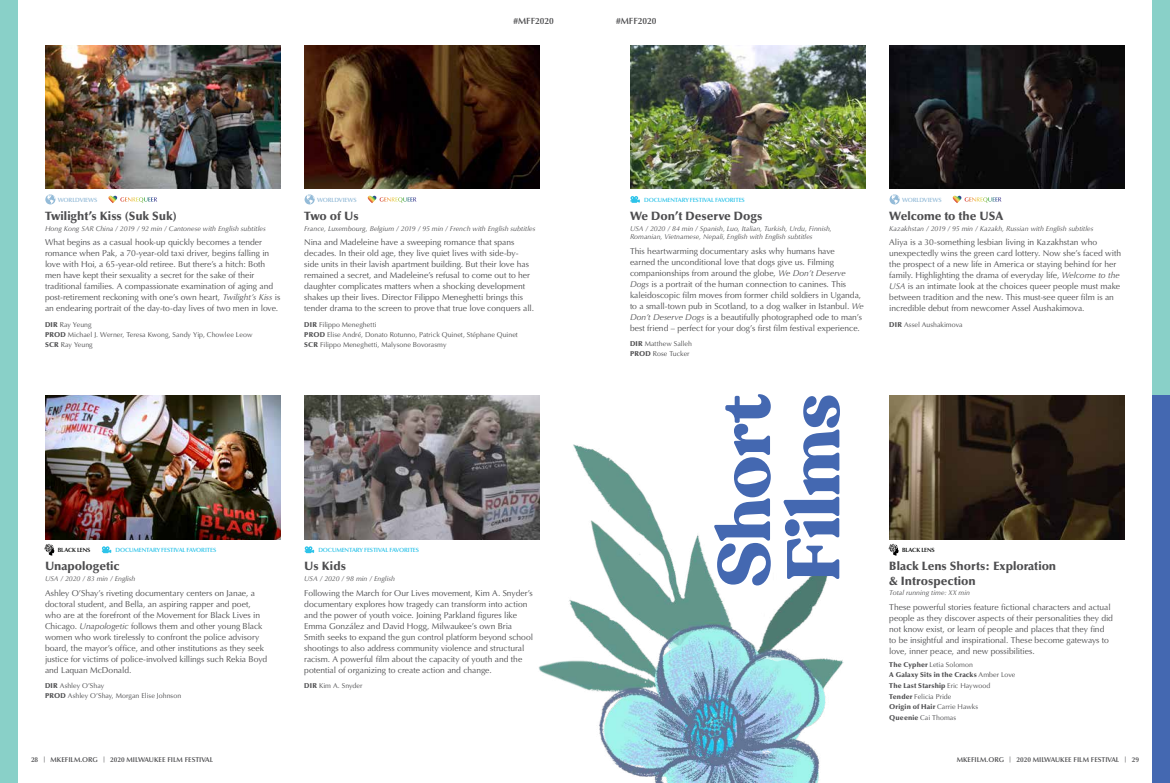
<style>
.page{position:relative;width:1170px;height:783px;background:#fff}
.page>*{position:absolute;margin:0;border:0;box-sizing:border-box;transform-origin:0 0}
.t1{font:700 73.6px/69.3px "Recoleta";letter-spacing:-.015em;color:#4468b1}
.t2{font:900 12px/14.4px "Optima LT Std";color:#4d4d4f}
.t3{font:600 9px "Optima LT Std";color:#4d4d4f}
.t4{font:8.5px/11px "Optima LT Std";color:#4d4d4f}
.t5{font:italic 7px/8.4px "Optima LT Std";color:#4d4d4f}
.t6{font:7px/9.8px "Optima LT Std";letter-spacing:.005em;color:#4d4d4f}
.t7{font:900 7px/10.6px "Optima LT Std";letter-spacing:.02em;color:#4d4d4f}
.t8{font:600 7px "Optima LT Std";color:#4d4d4f}
.t9{font:600 6.1px "Optima LT Std";letter-spacing:-.02em;color:#2dc3e9}
.t10{font:600 6.1px "Optima LT Std";letter-spacing:-.02em;color:#94bbd8}
.t11{font:600 6.1px "Optima LT Std";letter-spacing:-.02em;color:#000303}
.s1{font-style:italic}
.s2{font-weight:900}
.s3{font-weight:400}
.s4{font-size:6px}
</style>
<div class="page">
<div style="left:0;top:0;width:18px;height:783px;background:#89d0c8"></div>
<img style="left:504px;top:444px;width:339px;height:339px">
<div style="left:1152px;top:0;width:18px;height:783px;background:#89d0c8"></div>
<svg style="left:631px;top:196px;width:9px;height:7px"></svg>
<svg style="left:305px;top:546px;width:9px;height:7px"></svg>
<svg style="left:368px;top:196px;width:49px;height:7px"></svg>
<svg style="left:304px;top:194px;width:11px;height:11px"></svg>
<svg style="left:953px;top:196px;width:49px;height:7px"></svg>
<svg style="left:889px;top:194px;width:11px;height:11px"></svg>
<img style="left:304px;top:45px;width:236px;height:144px">
<img style="left:45px;top:45px;width:236px;height:144px">
<img style="left:304px;top:395px;width:236px;height:144px">
<img style="left:45px;top:395px;width:236px;height:144px">
<svg style="left:44px;top:544px;width:10px;height:12px"></svg>
<img style="left:889px;top:45px;width:236px;height:144px">
<img style="left:630px;top:45px;width:236px;height:144px">
<img style="left:889px;top:395px;width:236px;height:144px">
<svg style="left:108px;top:196px;width:49px;height:7px"></svg>
<svg style="left:102px;top:546px;width:9px;height:7px"></svg>
<svg style="left:889px;top:544px;width:10px;height:12px"></svg>
<svg style="left:45px;top:194px;width:11px;height:11px"></svg>
<div style="left:1152px;top:395px;width:18px;height:388px;background:#4468b1"></div>
<p class="t3" style="left:513px;top:16px;width:42px">#MFF2020</p>
<p class="t3" style="left:616px;top:15px;width:42px">#MFF2020</p>
<p class="t10" style="left:58px;top:196px;width:41px">WORLDVIEWS</p>
<h2 class="t2" style="left:45px;top:209px;width:133px">Twilight’s Kiss (Suk Suk)</h2>
<p class="t5" style="left:45px;top:224px;width:222px">Hong Kong SAR China / 2019 / 92 min / Cantonese with English subtitles</p>
<p class="t4" style="left:45px;top:237px;width:237px">What begins as a casual hook-up quickly becomes a tender romance when Pak, a 70-year-old taxi driver, begins falling in love with Hoi, a 65-year-old retiree. But there’s a hitch: Both men have kept their sexuality a secret for the sake of their traditional families. A compassionate examination of aging and post-retirement reckoning with one’s own heart, <span class="s1">Twilight’s Kiss</span> is an endearing portrait of the day-to-day lives of two men in love.</p>
<p class="t6" style="left:45px;top:320px;width:209px"><span class="s2">DIR</span> Ray Yeung<br><span class="s2">PROD</span> Michael J. Werner, Teresa Kwong, Sandy Yip, Chowlee Leow<br><span class="s2">SCR</span> Ray Yeung</p>
<p class="t9" style="left:644px;top:196px;width:102px">DOCUMENTARY FESTIVAL FAVORITES</p>
<p class="t10" style="left:317px;top:196px;width:41px">WORLDVIEWS</p>
<p class="t10" style="left:902px;top:196px;width:41px">WORLDVIEWS</p>
<h2 class="t2" style="left:304px;top:209px;width:56px">Two of Us</h2>
<p class="t5" style="left:304px;top:224px;width:233px">France, Luxembourg, Belgium / 2019 / 95 min / French with English subtitles</p>
<p class="t4" style="left:304px;top:237px;width:231px">Nina and Madeleine have a sweeping romance that spans decades. In their old age, they live quiet lives with side-by&shy;side units in their lavish apartment building. But their love has remained a secret, and Madeleine’s refusal to come out to her daughter complicates matters when a shocking development shakes up their lives. Director Filippo Meneghetti brings this tender drama to the screen to prove that true love conquers all.</p>
<p class="t6" style="left:304px;top:320px;width:215px"><span class="s2">DIR</span> Filippo Meneghetti<br><span class="s2">PROD</span> Elise André, Donato Rotunno, Patrick Quinet, Stéphane Quinet<br><span class="s2">SCR</span> Filippo Meneghetti, Malysone Bovorasmy</p>
<h2 class="t2" style="left:630px;top:209px;width:134px">We Don’t Deserve Dogs</h2>
<p class="t5" style="left:630px;top:224px;width:203px">USA / 2020 / 84 min / Spanish, Luo, Italian, Turkish, Urdu, Finnish,<br>Romanian, Vietnamese, Nepali, English with English subtitles</p>
<p class="t4" style="left:630px;top:245px;width:235px">This heartwarming documentary asks why humans have<br>earned the unconditional love that dogs give us. Filming companionships from around the globe, <span class="s1">We Don’t Deserve Dogs</span> is a portrait of the human connection to canines. This kaleidoscopic film moves from former child soldiers in Uganda, to a small-town pub in Scotland, to a dog walker in Istanbul. <span class="s1">We Don’t Deserve Dogs</span> is a beautifully photographed ode to man’s best friend – perfect for your dog’s first film festival experience.</p>
<p class="t6" style="left:630px;top:339px;width:63px"><span class="s2">DIR</span> Matthew Salleh<br><span class="s2">PROD</span> Rose Tucker</p>
<h2 class="t2" style="left:889px;top:209px;width:116px">Welcome to the USA</h2>
<p class="t5" style="left:889px;top:224px;width:206px">Kazakhstan / 2019 / 95 min / Kazakh, Russian with English subtitles</p>
<p class="t4" style="left:889px;top:237px;width:234px">Aliya is a 30-something lesbian living in Kazakhstan who unexpectedly wins the green card lottery. Now she’s faced with the prospect of a new life in America or staying behind for her family. Highlighting the drama of everyday life, <span class="s1">Welcome to the USA</span> is an intimate look at the choices queer people must make between tradition and the new. This must-see queer film is an incredible debut from newcomer Assel Aushakimova.</p>
<p class="t6" style="left:889px;top:320px;width:75px"><span class="s2">DIR</span> Assel Aushakimova</p>
<h1 class="t1" style="left:712px;top:587px;width:195px;rotate:-90deg">Short<br>Films</h1>
<p class="t9" style="left:116px;top:546px;width:102px">DOCUMENTARY FESTIVAL FAVORITES</p>
<p class="t11" style="left:902px;top:546px;width:34px">BLACK LENS</p>
<p class="t9" style="left:318px;top:546px;width:102px">DOCUMENTARY FESTIVAL FAVORITES</p>
<p class="t11" style="left:58px;top:546px;width:34px">BLACK LENS</p>
<h2 class="t2" style="left:45px;top:559px;width:76px">Unapologetic</h2>
<p class="t5" style="left:45px;top:575px;width:92px">USA / 2020 / 83 min / English</p>
<p class="t4" style="left:45px;top:587px;width:224px">Ashley O’Shay’s riveting documentary centers on Janae, a doctoral student, and Bella, an aspiring rapper and poet, who are at the forefront of the Movement for Black Lives in Chicago. <span class="s1">Unapologetic</span> follows them and other young Black women who work tirelessly to confront the police advisory board, the mayor’s office, and other institutions as they seek justice for victims of police-involved killings such Rekia Boyd and Laquan McDonald.</p>
<p class="t6" style="left:45px;top:681px;width:138px"><span class="s2">DIR</span> Ashley O’Shay<br><span class="s2">PROD</span> Ashley O’Shay, Morgan Elise Johnson</p>
<h2 class="t2" style="left:304px;top:559px;width:43px">Us Kids</h2>
<p class="t5" style="left:304px;top:575px;width:92px">USA / 2020 / 98 min / English</p>
<p class="t4" style="left:304px;top:587px;width:230px">Following the March for Our Lives movement, Kim A. Snyder’s documentary explores how tragedy can transform into action and the power of youth voice. Joining Parkland figures like Emma González and David Hogg, Milwaukee’s own Bria Smith seeks to expand the gun control platform beyond school shootings to also address community violence and structural racism. A powerful film about the capacity of youth and the potential of organizing to create action and change.</p>
<p class="t6" style="left:304px;top:681px;width:60px"><span class="s2">DIR</span> Kim A. Snyder</p>
<h2 class="t2" style="left:889px;top:559px;width:169px">Black Lens Shorts: Exploration &amp; Introspection</h2>
<p class="t5" style="left:889px;top:589px;width:82px">Total running time: XX min</p>
<p class="t4" style="left:889px;top:602px;width:225px">These powerful stories feature fictional characters and actual people as they discover aspects of their personalities they did not know exist, or learn of people and places that they find to be insightful and inspirational. These become gateways to love, inner peace, and new possibilities.</p>
<p class="t7" style="left:889px;top:659px;width:128px">The Cypher <span class="s3">Letia Solomon<br></span>A Galaxy Sits in the Cracks <span class="s3">Amber Love<br></span>The Last Starship <span class="s3">Eric Haywood<br></span>Tender <span class="s3">Felicia Pride<br></span>Origin of Hair <span class="s3">Carrie Hawks<br></span>Queenie <span class="s3">Cai Thomas</span></p>
<p class="t8" style="left:31px;top:755px;width:184px">28 <span class="s4">|</span> MKEFILM.ORG <span class="s4">|</span> 2020 MILWAUKEE FILM FESTIVAL</p>
<p class="t8" style="left:957px;top:755px;width:184px">MKEFILM.ORG <span class="s4">|</span> 2020 MILWAUKEE FILM FESTIVAL <span class="s4">|</span> 29</p>
</div>
